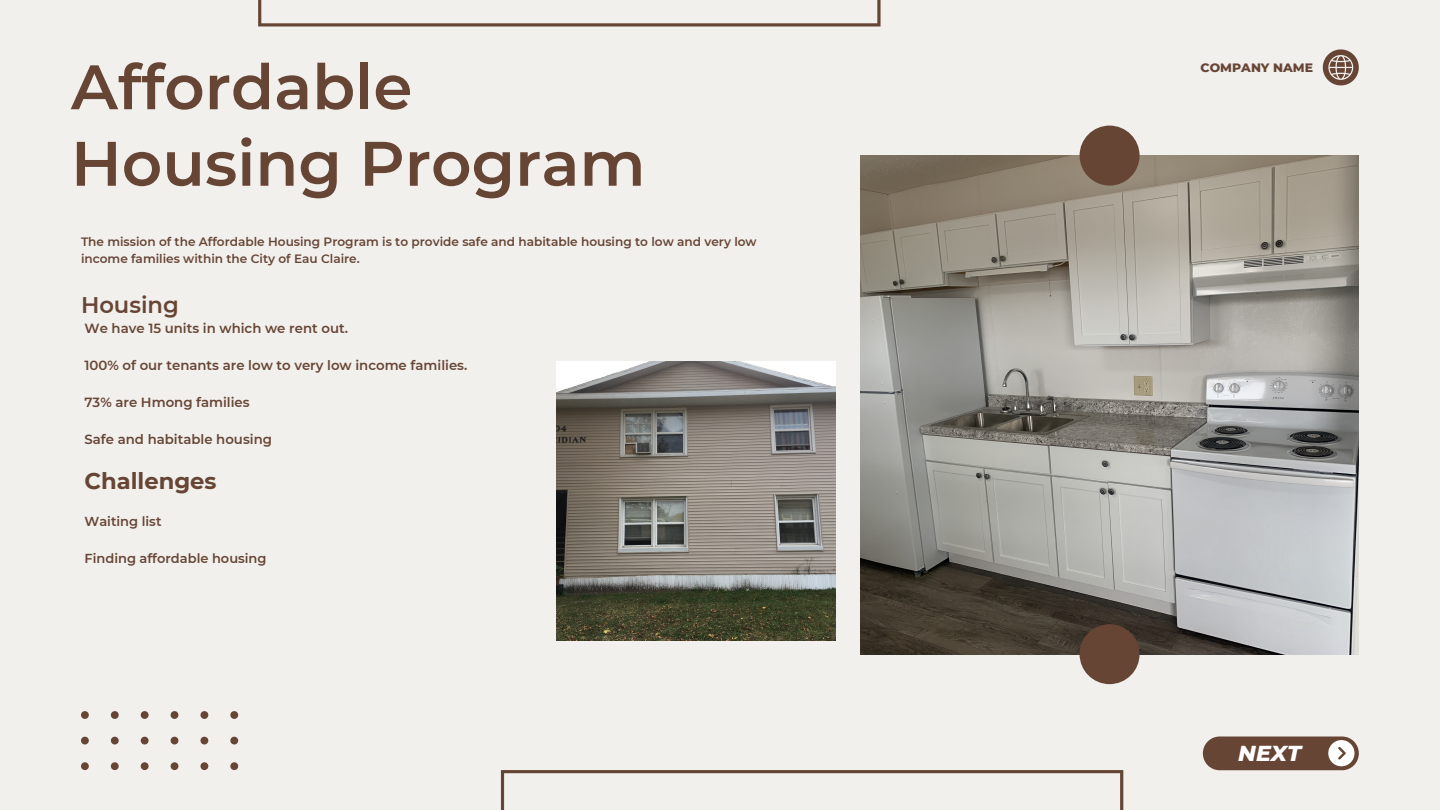
<style>
.page{position:relative;width:1440px;height:810px;background:#f1f0ed}
.page>*{position:absolute;margin:0;border:0;box-sizing:border-box;transform-origin:0 0}
.t1{font:600 62.7px/76.5px "Montserrat";color:#674535}
.t2{font:700 22.7px "Montserrat";color:#674535}
.t3{font:600 22.7px "Montserrat";color:#674535}
.t4{font:italic 800 22.1px "Montserrat";color:#fff}
.t5{font:600 13.3px "Montserrat";color:#674535}
.t6{font:600 13px "Montserrat";color:#674535}
.t7{font:800 12.4px "Montserrat";color:#674535}
.t8{font:600 12.1px/16.9px "Montserrat";color:#674535}
</style>
<div class="page">
<div style="left:1203px;top:737px;width:156px;height:33px;background:#674535;border-radius:17px"></div>
<svg style="left:1328px;top:740px;width:27px;height:26px"></svg>
<svg style="left:1323px;top:49px;width:36px;height:36px"></svg>
<svg style="left:230px;top:762px;width:8px;height:8px"></svg>
<svg style="left:200px;top:762px;width:8px;height:8px"></svg>
<svg style="left:171px;top:762px;width:7px;height:8px"></svg>
<svg style="left:141px;top:762px;width:8px;height:8px"></svg>
<svg style="left:111px;top:762px;width:8px;height:8px"></svg>
<svg style="left:81px;top:762px;width:8px;height:8px"></svg>
<svg style="left:230px;top:737px;width:8px;height:7px"></svg>
<svg style="left:200px;top:737px;width:8px;height:7px"></svg>
<svg style="left:171px;top:737px;width:7px;height:7px"></svg>
<svg style="left:141px;top:737px;width:8px;height:7px"></svg>
<svg style="left:111px;top:737px;width:8px;height:7px"></svg>
<svg style="left:81px;top:737px;width:8px;height:7px"></svg>
<svg style="left:230px;top:711px;width:8px;height:8px"></svg>
<svg style="left:200px;top:711px;width:8px;height:8px"></svg>
<svg style="left:171px;top:711px;width:7px;height:8px"></svg>
<svg style="left:141px;top:711px;width:8px;height:8px"></svg>
<svg style="left:111px;top:711px;width:8px;height:8px"></svg>
<svg style="left:81px;top:711px;width:8px;height:8px"></svg>
<svg style="left:258px;top:0;width:623px;height:26px"></svg>
<svg style="left:501px;top:770px;width:622px;height:40px"></svg>
<img style="left:860px;top:156px;width:499px;height:498px">
<div style="left:1080px;top:126px;width:60px;height:60px;background:#674535;border-radius:50%"></div>
<div style="left:1080px;top:624px;width:60px;height:60px;background:#674535;border-radius:50%"></div>
<img style="left:557px;top:362px;width:279px;height:279px">
<h1 class="t1" style="left:71px;top:49px;width:576px">Affordable<br>Housing Program</h1>
<p class="t8" style="left:81px;top:233px;width:677px">The mission of the Affordable Housing Program is to provide safe and habitable housing to low and very low income families within the City of Eau Claire.</p>
<h2 class="t3" style="left:81px;top:291px;width:99px">Housing</h2>
<p class="t5" style="left:85px;top:320px;width:265px">We have 15 units in which we rent out.</p>
<p class="t5" style="left:85px;top:357px;width:384px">100% of our tenants are low to very low income families.</p>
<p class="t5" style="left:85px;top:394px;width:167px">73% are Hmong families</p>
<p class="t5" style="left:85px;top:431px;width:189px">Safe and habitable housing</p>
<h2 class="t2" style="left:85px;top:467px;width:134px">Challenges</h2>
<p class="t6" style="left:85px;top:514px;width:78px">Waiting list</p>
<p class="t6" style="left:85px;top:550px;width:184px">Finding affordable housing</p>
<p class="t7" style="left:1201px;top:60px;width:114px">COMPANY NAME</p>
<h3 class="t4" style="left:1238px;top:740px;width:64px">NEXT</h3>
</div>
